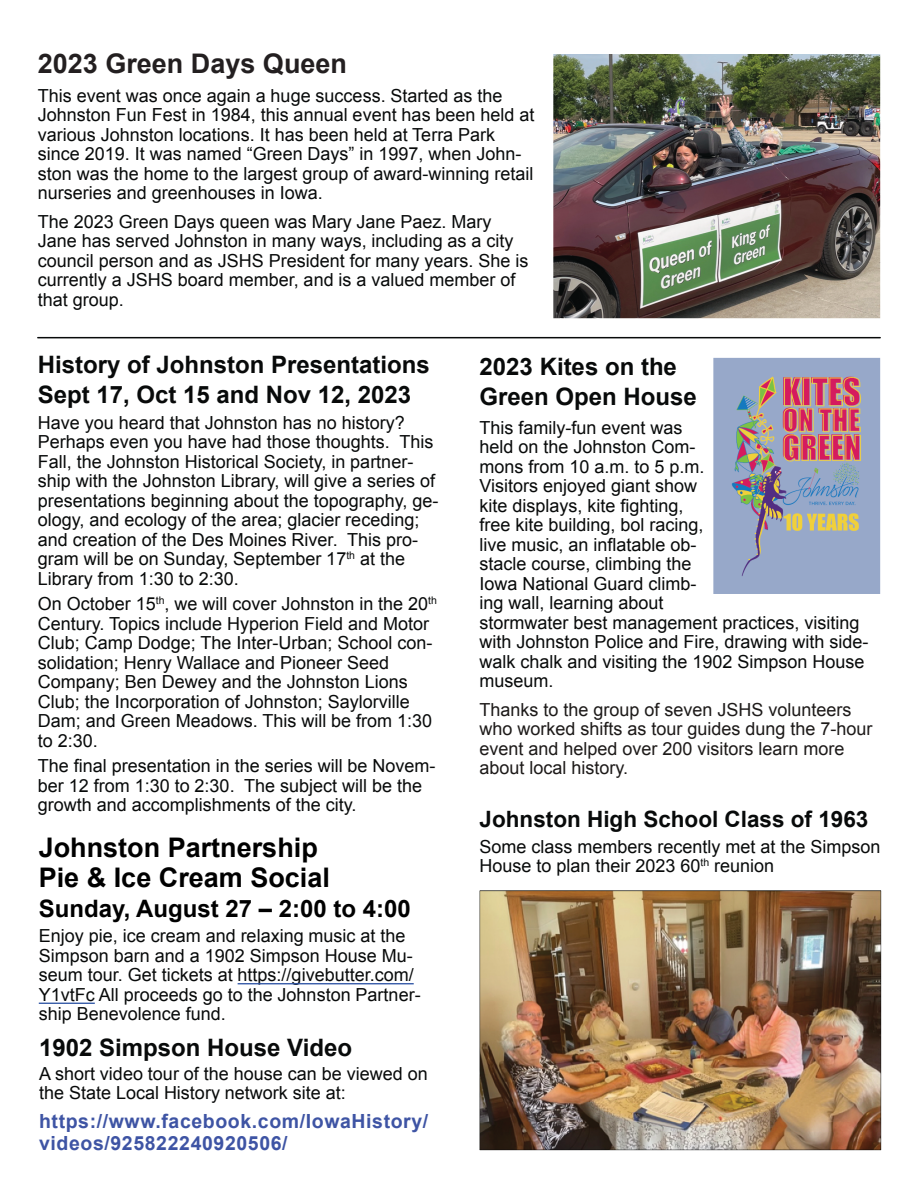
<style>
.page{position:relative;width:918px;height:1188px;background:#fff}
.page>*{position:absolute;margin:0;border:0;box-sizing:border-box;transform-origin:0 0}
.t1{font:700 27px/30px "Arial";color:#000}
.t2{font:700 27px "Arial";color:#231f20}
.t3{font:700 24px/30px "Arial";color:#080a0a}
.t4{font:700 24px "Arial";color:#000}
.t5{font:700 22.5px "Arial";color:#080a0a}
.t6{font:700 19.5px/22.5px "Arial";letter-spacing:.03em;color:#3e54a4}
.t7{font:18px/19.5px "Arial";color:#080a0a}
.t8{font:18px/19.5px "Arial";color:#1d1a19}
</style>
<div class="page">
<img style="left:553px;top:54px;width:327px;height:264px">
<svg style="left:37px;top:336px;width:844px;height:3px"></svg>
<img style="left:713px;top:358px;width:167px;height:236px">
<img style="left:482px;top:892px;width:397px;height:256px">
<div style="left:480px;top:890px;width:401px;height:260px;border:1px solid #080a0a"></div>
<hr style="left:238px;top:983px;width:176px;height:1px;background:#2a51a3">
<hr style="left:39px;top:1003px;width:56px;height:1px;background:#2a51a3">
<h1 class="t2" style="left:38px;top:49px;width:311px">2023 Green Days Queen</h1>
<p class="t7" style="left:38px;top:86px;width:498px">This event was once again a huge success. Started as the Johnston Fun Fest in 1984, this annual event has been held at various Johnston locations. It has been held at Terra Park since 2019. It was named “Green Days” in 1997, when John&shy;ston was the home to the largest group of award-winning retail nurseries and greenhouses in Iowa.</p>
<p class="t7" style="left:38px;top:212px;width:492px">The 2023 Green Days queen was Mary Jane Paez. Mary Jane has served Johnston in many ways, including as a city council person and as JSHS President for many years. She is currently a JSHS board member, and is a valued member of that group.</p>
<h2 class="t3" style="left:38px;top:350px;width:394px">History of Johnston Presentations<br>Sept 17, Oct 15 and Nov 12, 2023</h2>
<p class="t7" style="left:38px;top:413px;width:402px">Have you heard that Johnston has no history?<br>Perhaps even you have had those thoughts. This Fall, the Johnston Historical Society, in partner&shy;ship with the Johnston Library, will give a series of presentations beginning about the topography, ge&shy;ology, and ecology of the area; glacier receding; and creation of the Des Moines River. This pro&shy;gram will be on Sunday, September 17<sup>th</sup> at the Library from 1:30 to 2:30.</p>
<p class="t7" style="left:38px;top:594px;width:401px">On October 15<sup>th</sup>, we will cover Johnston in the 20<sup>th </sup>Century. Topics include Hyperion Field and Motor Club; Camp Dodge; The Inter-Urban; School con&shy;solidation; Henry Wallace and Pioneer Seed Company; Ben Dewey and the Johnston Lions Club; the Incorporation of Johnston; Saylorville Dam; and Green Meadows. This will be from 1:30 to 2:30.</p>
<p class="t7" style="left:38px;top:756px;width:399px">The final presentation in the series will be Novem&shy;ber 12 from 1:30 to 2:30. The subject will be the growth and accomplishments of the city.</p>
<h1 class="t1" style="left:39px;top:832px;width:293px">Johnston Partnership<br>Pie &amp; Ice Cream Social</h1>
<h2 class="t4" style="left:39px;top:895px;width:374px">Sunday, August 27 – 2:00 to 4:00</h2>
<p class="t7" style="left:39px;top:926px;width:383px">Enjoy pie, ice cream and relaxing music at the Simpson barn and a 1902 Simpson House Mu&shy;seum tour. Get tickets at https://givebutter.com/ Y1vtFc All proceeds go to the Johnston Partner&shy;ship Benevolence fund.</p>
<h2 class="t3" style="left:39px;top:1032px;width:315px">1902 Simpson House Video</h2>
<p class="t7" style="left:39px;top:1064px;width:390px">A short video tour of the house can be viewed on the State Local History network site at:</p>
<p class="t6" style="left:39px;top:1110px;width:391px">https://www.facebook.com/IowaHistory/ videos/925822240920506/</p>
<h2 class="t3" style="left:480px;top:352px;width:219px">2023 Kites on the<br>Green Open House</h2>
<p class="t7" style="left:480px;top:418px;width:390px">This family-fun event was<br>held on the Johnston Com-<br>mons from 10 a.m. to 5 p.m.<br>Visitors enjoyed giant show<br>kite displays, kite fighting,<br>free kite building, bol racing,<br>live music, an inflatable ob-<br>stacle course, climbing the<br>Iowa National Guard climb-<br>ing wall, learning about<br>stormwater best management practices, visiting with Johnston Police and Fire, drawing with side&shy;walk chalk and visiting the 1902 Simpson House museum.</p>
<p class="t8" style="left:480px;top:700px;width:394px">Thanks to the group of seven JSHS volunteers who worked shifts as tour guides dung the 7-hour event and helped over 200 visitors learn more about local history.</p>
<p class="t5" style="left:480px;top:807px;width:390px">Johnston High School Class of 1963</p>
<p class="t7" style="left:480px;top:837px;width:402px">Some class members recently met at the Simpson<br>House to plan their 2023 60<sup>th</sup> reunion</p>
</div>
